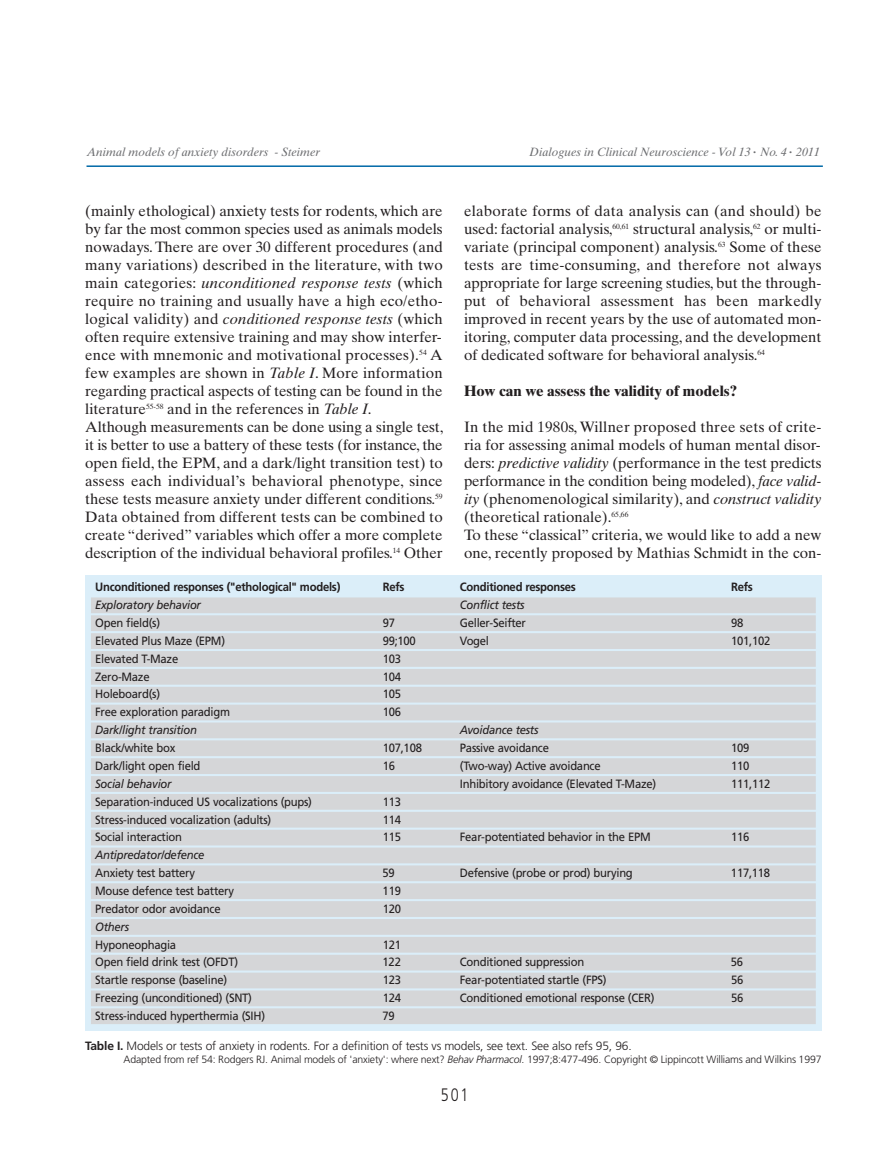
<style>
.page{position:relative;width:894px;height:1149px;background:#fff}
.page>*{position:absolute;margin:0;border:0;box-sizing:border-box;transform-origin:0 0}
.t1{font:300 18px "Frutiger";color:#231f20;scale:.8 1}
.t2{font:15px/18px "Times Ten";color:#231f20}
.t3{font:700 15px "Times Ten";color:#231f20}
.t4{font:12px "Frutiger";letter-spacing:-.025em;color:#231f20;scale:.94 1}
.t5{font:italic 12px "Frutiger";letter-spacing:-.025em;color:#231f20;scale:.94 1}
.t6{font:300 12px "Frutiger";letter-spacing:-.01em;color:#231f20}
.t7{font:italic 12px "Times Ten";color:#6c6d70}
.t8{font:700 12px "Frutiger";letter-spacing:-.025em;color:#231f20;scale:.94 1}
.t9{font:300 10.5px "Frutiger";letter-spacing:-.015em;color:#231f20}
.s1{font-style:italic}
.s2{font-weight:700}
</style>
<div class="page">
<hr style="left:86px;top:165px;width:736px;height:2px;background:#0069a7">
<svg style="left:85px;top:575px;width:736px;height:455px;background:#d9e9f2"></svg>
<div style="left:91px;top:597px;width:724px;height:16px;background:#d5d6d8"></div>
<div style="left:91px;top:615px;width:724px;height:16px;background:#d5d6d8"></div>
<div style="left:91px;top:633px;width:724px;height:15px;background:#d5d6d8"></div>
<div style="left:91px;top:651px;width:724px;height:15px;background:#d5d6d8"></div>
<div style="left:91px;top:668px;width:724px;height:16px;background:#d5d6d8"></div>
<div style="left:91px;top:686px;width:724px;height:16px;background:#d5d6d8"></div>
<div style="left:91px;top:704px;width:724px;height:16px;background:#d5d6d8"></div>
<div style="left:91px;top:722px;width:724px;height:16px;background:#d5d6d8"></div>
<div style="left:91px;top:740px;width:724px;height:16px;background:#d5d6d8"></div>
<div style="left:91px;top:758px;width:724px;height:15px;background:#d5d6d8"></div>
<div style="left:91px;top:775px;width:724px;height:16px;background:#d5d6d8"></div>
<div style="left:91px;top:793px;width:724px;height:16px;background:#d5d6d8"></div>
<div style="left:91px;top:811px;width:724px;height:16px;background:#d5d6d8"></div>
<div style="left:91px;top:829px;width:724px;height:16px;background:#d5d6d8"></div>
<div style="left:91px;top:847px;width:724px;height:16px;background:#d5d6d8"></div>
<div style="left:91px;top:865px;width:724px;height:15px;background:#d5d6d8"></div>
<div style="left:91px;top:883px;width:724px;height:15px;background:#d5d6d8"></div>
<div style="left:91px;top:900px;width:724px;height:16px;background:#d5d6d8"></div>
<div style="left:91px;top:918px;width:724px;height:16px;background:#d5d6d8"></div>
<div style="left:91px;top:936px;width:724px;height:16px;background:#d5d6d8"></div>
<div style="left:91px;top:954px;width:724px;height:16px;background:#d5d6d8"></div>
<div style="left:91px;top:972px;width:724px;height:16px;background:#d5d6d8"></div>
<div style="left:91px;top:990px;width:724px;height:15px;background:#d5d6d8"></div>
<div style="left:91px;top:1008px;width:724px;height:15px;background:#d5d6d8"></div>
<p class="t7" style="left:87px;top:147px;width:235px">Animal models of anxiety disorders - Steimer</p>
<p class="t7" style="left:529px;top:147px;width:292px">Dialogues in Clinical Neuroscience - Vol 13 <sup>.</sup> No. 4 <sup>.</sup> 2011</p>
<p class="t2" style="left:85px;top:203px;width:359px">(mainly ethological) anxiety tests for rodents, which are by far the most common species used as animals models nowadays. There are over 30 different procedures (and many variations) described in the literature, with two main categories: <span class="s1">unconditioned response tests</span> (which require no training and usually have a high eco/etho&shy;logical validity) and <span class="s1">conditioned response tests</span> (which often require extensive training and may show interfer&shy;ence with mnemonic and motivational processes).<sup>54</sup> A few examples are shown in <span class="s1">Table I</span>. More information regarding practical aspects of testing can be found in the literature<sup>55-58</sup> and in the references in <span class="s1">Table I</span>.<br>Although measurements can be done using a single test, it is better to use a battery of these tests (for instance, the open field, the EPM, and a dark/light transition test) to assess each individual’s behavioral phenotype, since these tests measure anxiety under different conditions.<sup>59<br></sup>Data obtained from different tests can be combined to create “derived” variables which offer a more complete description of the individual behavioral profiles.<sup>14</sup> Other</p>
<p class="t2" style="left:464px;top:203px;width:359px;text-align:justify">elaborate forms of data analysis can (and should) be used: factorial analysis,<sup>60,61</sup> structural analysis,<sup>62</sup> or multi&shy;variate (principal component) analysis.<sup>63</sup> Some of these tests are time-consuming, and therefore not always appropriate for large screening studies, but the through&shy;put of behavioral assessment has been markedly improved in recent years by the use of automated mon&shy;itoring, computer data processing, and the development of dedicated software for behavioral analysis.<sup>64</sup></p>
<p class="t3" style="left:464px;top:386px;width:274px">How can we assess the validity of models?</p>
<p class="t2" style="left:464px;top:419px;width:359px">In the mid 1980s, Willner proposed three sets of crite&shy;ria for assessing animal models of human mental disor&shy;ders: <span class="s1">predictive validity</span> (performance in the test predicts performance in the condition being modeled), <span class="s1">face valid&shy;ity</span> (phenomenological similarity), and <span class="s1">construct validity </span>(theoretical rationale).<sup>65,66<br></sup>To these “classical” criteria, we would like to add a new one, recently proposed by Mathias Schmidt in the con-</p>
<p class="t8" style="left:95px;top:582px;width:262px">Unconditioned responses ("ethological" models)</p>
<p class="t8" style="left:382px;top:582px;width:25px">Refs</p>
<p class="t8" style="left:459px;top:582px;width:125px">Conditioned responses</p>
<p class="t8" style="left:730px;top:582px;width:25px">Refs</p>
<p class="t5" style="left:95px;top:600px;width:114px">Exploratory behavior</p>
<p class="t5" style="left:459px;top:600px;width:70px">Conflict tests</p>
<p class="t4" style="left:95px;top:617px;width:71px">Open field(s)</p>
<p class="t4" style="left:382px;top:617px;width:15px">97</p>
<p class="t4" style="left:459px;top:617px;width:72px">Geller-Seifter</p>
<p class="t4" style="left:730px;top:617px;width:15px">98</p>
<p class="t4" style="left:95px;top:635px;width:140px">Elevated Plus Maze (EPM)</p>
<p class="t4" style="left:382px;top:635px;width:37px">99;100</p>
<p class="t4" style="left:459px;top:635px;width:33px">Vogel</p>
<p class="t4" style="left:730px;top:635px;width:43px">101,102</p>
<p class="t4" style="left:95px;top:653px;width:90px">Elevated T-Maze</p>
<p class="t4" style="left:382px;top:653px;width:21px">103</p>
<p class="t4" style="left:95px;top:671px;width:59px">Zero-Maze</p>
<p class="t4" style="left:382px;top:671px;width:21px">104</p>
<p class="t4" style="left:95px;top:689px;width:70px">Holeboard(s)</p>
<p class="t4" style="left:382px;top:689px;width:21px">105</p>
<p class="t4" style="left:95px;top:707px;width:145px">Free exploration paradigm</p>
<p class="t4" style="left:382px;top:707px;width:21px">106</p>
<p class="t5" style="left:95px;top:725px;width:110px">Dark/light transition</p>
<p class="t5" style="left:459px;top:725px;width:85px">Avoidance tests</p>
<p class="t4" style="left:95px;top:742px;width:87px">Black/white box</p>
<p class="t4" style="left:382px;top:742px;width:43px">107,108</p>
<p class="t4" style="left:459px;top:742px;width:96px">Passive avoidance</p>
<p class="t4" style="left:730px;top:742px;width:21px">109</p>
<p class="t4" style="left:95px;top:760px;width:113px">Dark/light open field</p>
<p class="t4" style="left:382px;top:760px;width:15px">16</p>
<p class="t4" style="left:459px;top:760px;width:151px">(Two-way) Active avoidance</p>
<p class="t4" style="left:730px;top:760px;width:21px">110</p>
<p class="t5" style="left:95px;top:778px;width:83px">Social behavior</p>
<p class="t4" style="left:459px;top:778px;width:210px">Inhibitory avoidance (Elevated T-Maze)</p>
<p class="t4" style="left:730px;top:778px;width:43px">111,112</p>
<p class="t4" style="left:95px;top:796px;width:232px">Separation-induced US vocalizations (pups)</p>
<p class="t4" style="left:382px;top:796px;width:21px">113</p>
<p class="t4" style="left:95px;top:814px;width:189px">Stress-induced vocalization (adults)</p>
<p class="t4" style="left:382px;top:814px;width:21px">114</p>
<p class="t4" style="left:95px;top:832px;width:94px">Social interaction</p>
<p class="t4" style="left:382px;top:832px;width:21px">115</p>
<p class="t4" style="left:459px;top:832px;width:204px">Fear-potentiated behavior in the EPM</p>
<p class="t4" style="left:730px;top:832px;width:21px">116</p>
<p class="t5" style="left:95px;top:850px;width:118px">Antipredator/defence</p>
<p class="t4" style="left:95px;top:867px;width:108px">Anxiety test battery</p>
<p class="t4" style="left:382px;top:867px;width:15px">59</p>
<p class="t4" style="left:459px;top:867px;width:185px">Defensive (probe or prod) burying</p>
<p class="t4" style="left:730px;top:867px;width:43px">117,118</p>
<p class="t4" style="left:95px;top:885px;width:149px">Mouse defence test battery</p>
<p class="t4" style="left:382px;top:885px;width:21px">119</p>
<p class="t4" style="left:95px;top:903px;width:135px">Predator odor avoidance</p>
<p class="t4" style="left:382px;top:903px;width:21px">120</p>
<p class="t5" style="left:95px;top:921px;width:37px">Others</p>
<p class="t4" style="left:95px;top:939px;width:88px">Hyponeophagia</p>
<p class="t4" style="left:382px;top:939px;width:21px">121</p>
<p class="t4" style="left:95px;top:957px;width:153px">Open field drink test (OFDT)</p>
<p class="t4" style="left:382px;top:957px;width:21px">122</p>
<p class="t4" style="left:459px;top:957px;width:134px">Conditioned suppression</p>
<p class="t4" style="left:730px;top:957px;width:15px">56</p>
<p class="t4" style="left:95px;top:974px;width:142px">Startle response (baseline)</p>
<p class="t4" style="left:382px;top:974px;width:21px">123</p>
<p class="t4" style="left:459px;top:974px;width:157px">Fear-potentiated startle (FPS)</p>
<p class="t4" style="left:730px;top:974px;width:15px">56</p>
<p class="t4" style="left:95px;top:992px;width:168px">Freezing (unconditioned) (SNT)</p>
<p class="t4" style="left:382px;top:992px;width:21px">124</p>
<p class="t4" style="left:459px;top:992px;width:208px">Conditioned emotional response (CER)</p>
<p class="t4" style="left:730px;top:992px;width:15px">56</p>
<p class="t4" style="left:95px;top:1010px;width:182px">Stress-induced hyperthermia (SIH)</p>
<p class="t4" style="left:382px;top:1010px;width:15px">79</p>
<p class="t6" style="left:85px;top:1040px;width:548px"><span class="s2">Table I.</span> Models or tests of anxiety in rodents. For a definition of tests vs models, see text. See also refs 95, 96.</p>
<p class="t9" style="left:123px;top:1054px;width:699px">Adapted from ref 54: Rodgers RJ. Animal models of 'anxiety': where next? <span class="s1">Behav Pharmacol</span>. 1997;8:477-496. Copyright © Lippincott Williams and Wilkins 1997</p>
<p class="t1" style="left:440px;top:1086px;width:36px">501</p>
</div>
